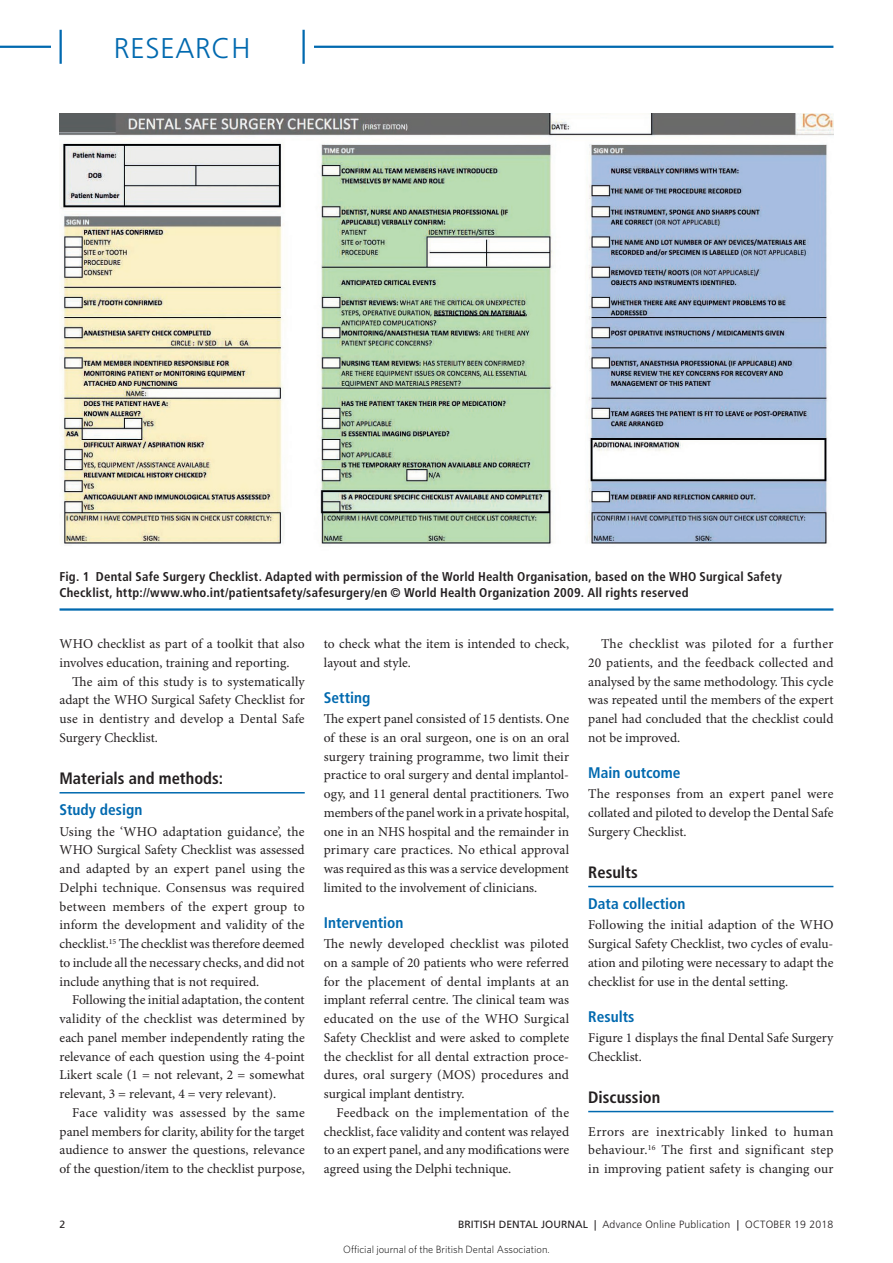
<style>
.page{position:relative;width:893px;height:1263px;background:#fff}
.page>*{position:absolute;margin:0;border:0;box-sizing:border-box;transform-origin:0 0}
.t1{font:28.5px "Frutiger LT Std Light 2";letter-spacing:.025em;color:#0069af}
.crosshead_1{font:700 condensed 16.5px "Frutiger LT Std";color:#231f20}
.crosshead_2{font:700 condensed 15.3px "Frutiger LT Std";color:#0069af}
.body_fullout{font:13.5px/18.8px "Minion Pro";color:#231f20;text-align:justify}
.body{font:13.5px/18.8px "Minion Pro";color:#231f20;text-align:justify}
.table_fig_caption{font:700 condensed 12.75px/16.5px "Frutiger LT Std";letter-spacing:.015em;color:#231f20}
.page_footer{font:300 10.5px "Frutiger LT Std";letter-spacing:.02em;color:#231f20}
.t2{font:300 10.5px "Whitney";color:#000}
.page_footer-2{font:10.5px "Frutiger LT Std";color:#231f20}
.s1{font-weight:400}
</style>
<div class="page">
<hr style="left:60px;top:792px;width:245px;height:1px;background:#0069af">
<hr style="left:588px;top:886px;width:245px;height:1px;background:#0069af">
<hr style="left:588px;top:1111px;width:245px;height:1px;background:#0069af">
<hr style="left:60px;top:608px;width:773px;height:3px;background:#0069af">
<img style="left:60px;top:113px;width:773px;height:431px">
<hr style="left:0;top:46px;width:833px;height:2px;background:#0069af">
<div style="left:51px;top:30px;width:262px;height:34px;background:#fff"></div>
<hr style="left:302px;top:30px;width:3px;height:34px;background:#0069af">
<hr style="left:60px;top:30px;width:2px;height:34px;background:#0069af">
<h1 class="t1" style="left:114px;top:32px;width:138px">RESEARCH</h1>
<p class="table_fig_caption" style="left:60px;top:568px;width:724px">Fig. 1 Dental Safe Surgery Checklist. Adapted with permission of the World Health Organisation, based on the WHO Surgical Safety<br>Checklist, http://www.who.int/patientsafety/safesurgery/en © World Health Organization 2009. All rights reserved</p>
<p class="body" style="left:60px;top:635px;width:247px">WHO checklist as part of a toolkit that also involves education, training and reporting.</p>
<p class="body" style="left:60px;top:672px;width:247px;text-indent:13px">The aim of this study is to systematically adapt the WHO Surgical Safety Checklist for use in dentistry and develop a Dental Safe Surgery Checklist.</p>
<p class="crosshead_1" style="left:60px;top:768px;width:165px">Materials and methods:</p>
<p class="crosshead_2" style="left:60px;top:801px;width:84px">Study design</p>
<p class="body_fullout" style="left:60px;top:822px;width:247px">Using the ‘WHO adaptation guidance’, the WHO Surgical Safety Checklist was assessed and adapted by an expert panel using the Delphi technique. Consensus was required between members of the expert group to inform the development and validity of the checklist.<sup>15</sup> The checklist was therefore deemed to include all the necessary checks, and did not include anything that is not required.</p>
<p class="body" style="left:60px;top:991px;width:247px;text-indent:13px">Following the initial adaptation, the content validity of the checklist was determined by each panel member independently rating the relevance of each question using the 4-point Likert scale (1 = not relevant, 2 = somewhat relevant, 3 = relevant, 4 = very relevant).</p>
<p class="body" style="left:60px;top:1104px;width:247px;text-indent:13px">Face validity was assessed by the same panel members for clarity, ability for the target audience to answer the questions, relevance of the question/item to the checklist purpose,</p>
<p class="body" style="left:324px;top:635px;width:247px">to check what the item is intended to check, layout and style.</p>
<p class="crosshead_2" style="left:324px;top:688px;width:48px">Setting</p>
<p class="body_fullout" style="left:324px;top:710px;width:247px">The expert panel consisted of 15 dentists. One of these is an oral surgeon, one is on an oral surgery training programme, two limit their practice to oral surgery and dental implantol&shy;ogy, and 11 general dental practitioners. Two members of the panel work in a private hospital, one in an NHS hospital and the remainder in primary care practices. No ethical approval was required as this was a service development limited to the involvement of clinicians.</p>
<p class="crosshead_2" style="left:324px;top:913px;width:81px">Intervention</p>
<p class="body_fullout" style="left:324px;top:935px;width:247px">The newly developed checklist was piloted on a sample of 20 patients who were referred for the placement of dental implants at an implant referral centre. The clinical team was educated on the use of the WHO Surgical Safety Checklist and were asked to complete the checklist for all dental extraction proce&shy;dures, oral surgery (MOS) procedures and surgical implant dentistry.</p>
<p class="body" style="left:324px;top:1104px;width:247px;text-indent:13px">Feedback on the implementation of the checklist, face validity and content was relayed to an expert panel, and any modifications were agreed using the Delphi technique.</p>
<p class="body" style="left:588px;top:635px;width:247px;text-indent:13px">The checklist was piloted for a further 20 patients, and the feedback collected and analysed by the same methodology. This cycle was repeated until the members of the expert panel had concluded that the checklist could not be improved.</p>
<p class="crosshead_2" style="left:588px;top:763px;width:94px">Main outcome</p>
<p class="body_fullout" style="left:588px;top:785px;width:247px">The responses from an expert panel were collated and piloted to develop the Dental Safe Surgery Checklist.</p>
<p class="crosshead_1" style="left:588px;top:862px;width:51px">Results</p>
<p class="crosshead_2" style="left:588px;top:895px;width:99px">Data collection</p>
<p class="body_fullout" style="left:588px;top:916px;width:247px">Following the initial adaption of the WHO Surgical Safety Checklist, two cycles of evalu&shy;ation and piloting were necessary to adapt the checklist for use in the dental setting.</p>
<p class="crosshead_2" style="left:588px;top:1007px;width:48px">Results</p>
<p class="body_fullout" style="left:588px;top:1029px;width:247px">Figure 1 displays the final Dental Safe Surgery<br>Checklist.</p>
<p class="crosshead_1" style="left:588px;top:1087px;width:74px">Discussion</p>
<p class="body_fullout" style="left:588px;top:1122px;width:247px">Errors are inextricably linked to human behaviour.<sup>16</sup> The first and significant step in improving patient safety is changing our</p>
<p class="page_footer-2" style="left:60px;top:1218px;width:7px">2</p>
<p class="page_footer" style="left:458px;top:1219px;width:377px"><span class="s1">BRITISH DENTAL JOURNAL |</span> Advance Online Publication <span class="s1">|</span> OCTOBER 19 2018</p>
<p class="t2" style="left:343px;top:1243px;width:208px">Official journal of the British Dental Association.</p>
</div>
